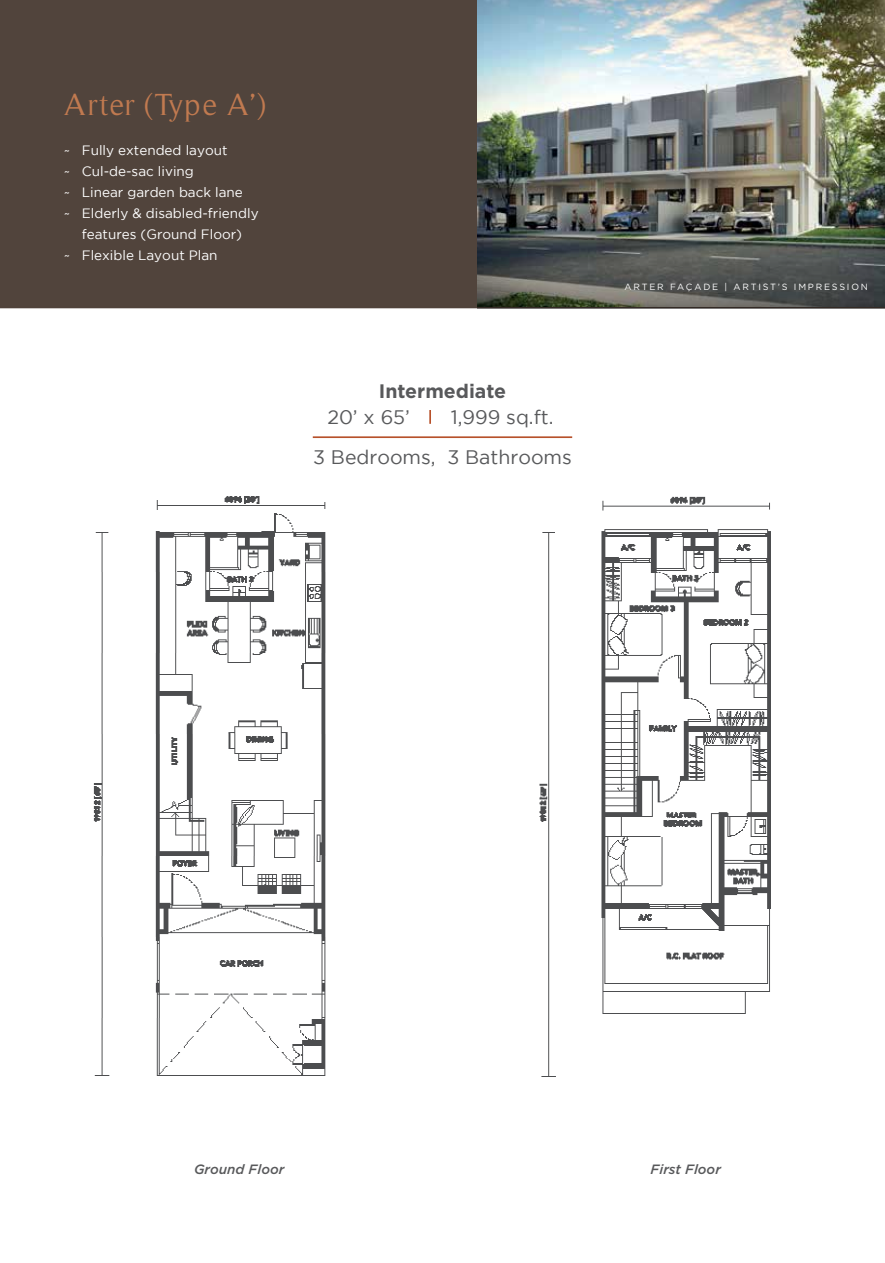
<style>
.page{position:relative;width:885px;height:1263px;background:#fff}
.page>*{position:absolute;margin:0;border:0;box-sizing:border-box;transform-origin:0 0}
.t1{font:31.2px "Timeless";letter-spacing:.04em;color:#c17a50}
.t2{font:19.5px "Gotham";color:#58595b}
.t3{font:700 19.5px "Gotham";color:#58595b}
.t4{font:13.5px "Gotham";color:#fff}
.t5{font:italic 500 13.5px "Gotham";color:#58595b}
.t6{font:9px "Gotham";letter-spacing:.2em;color:#fff}
</style>
<div class="page">
<div style="left:0;top:0;width:477px;height:308px;background:#51443c"></div>
<img style="left:477px;top:0;width:407px;height:219px">
<svg style="left:477px;top:219px;width:407px;height:89px;background:#515551"></svg>
<hr style="left:313px;top:436px;width:259px;height:2px;background:#b7512b">
<svg style="left:429px;top:410px;width:2px;height:14px"></svg>
<img style="left:93px;top:496px;width:233px;height:580px">
<img style="left:539px;top:496px;width:231px;height:581px">
<h1 class="t1" style="left:64px;top:87px;width:204px">Arter (Type A’)</h1>
<p class="t4" style="left:64px;top:143px;width:165px">~ Fully extended layout</p>
<p class="t4" style="left:64px;top:164px;width:131px">~ Cul-de-sac living</p>
<p class="t4" style="left:64px;top:185px;width:181px">~ Linear garden back lane</p>
<p class="t4" style="left:64px;top:206px;width:196px">~ Elderly &amp; disabled-friendly</p>
<p class="t4" style="left:82px;top:227px;width:162px">features (Ground Floor)</p>
<p class="t4" style="left:64px;top:248px;width:155px">~ Flexible Layout Plan</p>
<h2 class="t3" style="left:379px;top:380px;width:129px">Intermediate</h2>
<h2 class="t2" style="left:327px;top:406px;width:84px">20’ x 65’</h2>
<h2 class="t2" style="left:451px;top:406px;width:104px">1,999 sq.ft.</h2>
<h2 class="t2" style="left:313px;top:446px;width:260px">3 Bedrooms, 3 Bathrooms</h2>
<p class="t6" style="left:624px;top:282px;width:245px">ARTER FAÇADE | ARTIST’S IMPRESSION</p>
<p class="t5" style="left:194px;top:1162px;width:92px">Ground Floor</p>
<p class="t5" style="left:650px;top:1162px;width:72px">First Floor</p>
</div>
